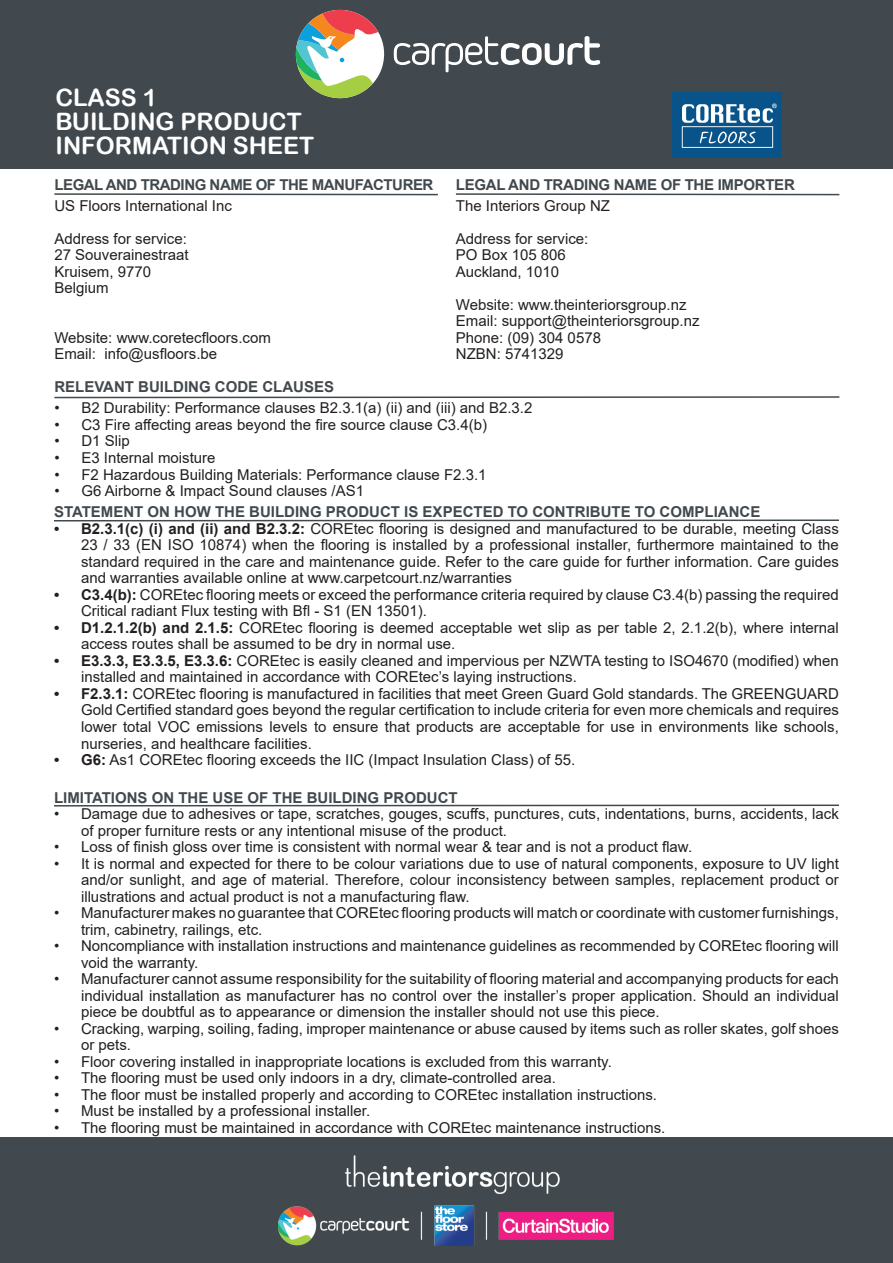
<style>
.page{position:relative;width:893px;height:1263px;background:#fff}
.page>*{position:absolute;margin:0;border:0;box-sizing:border-box;transform-origin:0 0}
.t1{font:24px "Arial Rounded MT Bold";color:#fff}
.t2{font:15px/16.5px "Arial";color:#231f20}
.t3{font:700 15px "Arial";color:#41494e}
.t4{font:700 15px "Arial";letter-spacing:-.03em;color:#41494e}
.t5{font:700 15px "Arial";letter-spacing:-.02em;color:#41494e}
.s1{font-weight:700}
</style>
<div class="page">
<div style="left:0;top:1138px;width:892px;height:125px;background:#41494e"></div>
<img style="left:278px;top:1156px;width:335px;height:89px">
<div style="left:0;top:0;width:893px;height:169px;background:#41494e"></div>
<svg style="left:394px;top:36px;width:206px;height:36px"></svg>
<div style="left:296px;top:10px;width:88px;height:88px;background:#fff;border-radius:50%"></div>
<svg style="left:296px;top:10px;width:82px;height:88px"></svg>
<svg style="left:54px;top:396px;width:786px;height:3px"></svg>
<svg style="left:54px;top:193px;width:384px;height:3px"></svg>
<svg style="left:455px;top:193px;width:385px;height:3px"></svg>
<svg style="left:54px;top:519px;width:785px;height:3px;background:#9fa3a6"></svg>
<svg style="left:54px;top:804px;width:785px;height:3px;background:#9fa3a6"></svg>
<div style="left:673px;top:93px;width:109px;height:65px;background:#07538a"></div>
<svg style="left:682px;top:104px;width:94px;height:44px"></svg>
<p class="t1" style="left:56px;top:83px;width:103px">CLASS 1</p>
<p class="t1" style="left:56px;top:107px;width:248px">BUILDING PRODUCT</p>
<p class="t1" style="left:56px;top:131px;width:260px">INFORMATION SHEET</p>
<p class="t4" style="left:54px;top:174px;width:381px">LEGAL AND TRADING NAME OF THE MANUFACTURER</p>
<p class="t2" style="left:54px;top:197px;width:179px">US Floors International Inc</p>
<p class="t2" style="left:54px;top:230px;width:134px">Address for service:</p>
<p class="t2" style="left:54px;top:247px;width:136px">27 Souverainestraat</p>
<p class="t2" style="left:54px;top:263px;width:98px">Kruisem, 9770</p>
<p class="t2" style="left:54px;top:280px;width:56px">Belgium</p>
<p class="t2" style="left:54px;top:329px;width:218px">Website: www.coretecfloors.com</p>
<p class="t2" style="left:54px;top:346px;width:164px">Email: info@usfloors.be</p>
<p class="t5" style="left:456px;top:174px;width:340px">LEGAL AND TRADING NAME OF THE IMPORTER</p>
<p class="t2" style="left:456px;top:197px;width:156px">The Interiors Group NZ</p>
<p class="t2" style="left:456px;top:230px;width:134px">Address for service:</p>
<p class="t2" style="left:456px;top:247px;width:112px">PO Box 105 806</p>
<p class="t2" style="left:456px;top:263px;width:105px">Auckland, 1010</p>
<p class="t2" style="left:456px;top:296px;width:232px">Website: www.theinteriorsgroup.nz</p>
<p class="t2" style="left:456px;top:313px;width:245px">Email: support@theinteriorsgroup.nz</p>
<p class="t2" style="left:456px;top:329px;width:147px">Phone: (09) 304 0578</p>
<p class="t2" style="left:456px;top:346px;width:109px">NZBN: 5741329</p>
<p class="t3" style="left:54px;top:377px;width:281px">RELEVANT BUILDING CODE CLAUSES</p>
<p class="t2" style="left:54px;top:400px;width:479px">• B2 Durability: Performance clauses B2.3.1(a) (ii) and (iii) and B2.3.2</p>
<p class="t2" style="left:54px;top:416px;width:434px">• C3 Fire affecting areas beyond the fire source clause C3.4(b)</p>
<p class="t2" style="left:54px;top:433px;width:77px">• D1 Slip</p>
<p class="t2" style="left:54px;top:449px;width:163px">• E3 Internal moisture</p>
<p class="t2" style="left:54px;top:466px;width:434px">• F2 Hazardous Building Materials: Performance clause F2.3.1</p>
<p class="t2" style="left:54px;top:482px;width:311px">• G6 Airborne &amp; Impact Sound clauses /AS1</p>
<p class="t3" style="left:54px;top:502px;width:708px">STATEMENT ON HOW THE BUILDING PRODUCT IS EXPECTED TO CONTRIBUTE TO COMPLIANCE</p>
<p class="t2" style="left:81px;top:520px;width:759px;text-align:justify;text-indent:-27px"><span class="s1">• B2.3.1(c) (i) and (ii) and B2.3.2:</span> COREtec flooring is designed and manufactured to be durable, meeting Class 23 / 33 (EN ISO 10874) when the flooring is installed by a professional installer, furthermore maintained to the standard required in the care and maintenance guide. Refer to the care guide for further information. Care guides and warranties available online at www.carpetcourt.nz/warranties</p>
<p class="t2" style="left:81px;top:586px;width:759px;text-indent:-27px"><span class="s1">• C3.4(b):</span> COREtec flooring meets or exceed the performance criteria required by clause C3.4(b) passing the required<br>Critical radiant Flux testing with Bfl - S1 (EN 13501).</p>
<p class="t2" style="left:81px;top:619px;width:759px;text-indent:-27px"><span class="s1">• D1.2.1.2(b) and 2.1.5:</span> COREtec flooring is deemed acceptable wet slip as per table 2, 2.1.2(b), where internal access routes shall be assumed to be dry in normal use.</p>
<p class="t2" style="left:81px;top:652px;width:759px;text-indent:-27px"><span class="s1">• E3.3.3, E3.3.5, E3.3.6:</span> COREtec is easily cleaned and impervious per NZWTA testing to ISO4670 (modified) when installed and maintained in accordance with COREtec’s laying instructions.</p>
<p class="t2" style="left:81px;top:685px;width:759px;text-align:justify;text-indent:-27px"><span class="s1">• F2.3.1:</span> COREtec flooring is manufactured in facilities that meet Green Guard Gold standards. The GREENGUARD Gold Certified standard goes beyond the regular certification to include criteria for even more chemicals and requires lower total VOC emissions levels to ensure that products are acceptable for use in environments like schools, nurseries, and healthcare facilities.</p>
<p class="t2" style="left:54px;top:751px;width:523px"><span class="s1">• G6:</span> As1 COREtec flooring exceeds the IIC (Impact Insulation Class) of 55.</p>
<p class="t3" style="left:54px;top:787px;width:405px">LIMITATIONS ON THE USE OF THE BUILDING PRODUCT</p>
<p class="t2" style="left:81px;top:805px;width:759px;text-indent:-27px">• Damage due to adhesives or tape, scratches, gouges, scuffs, punctures, cuts, indentations, burns, accidents, lack of proper furniture rests or any intentional misuse of the product.</p>
<p class="t2" style="left:54px;top:838px;width:640px">• Loss of finish gloss over time is consistent with normal wear &amp; tear and is not a product flaw.</p>
<p class="t2" style="left:81px;top:855px;width:759px;text-align:justify;text-indent:-27px">• It is normal and expected for there to be colour variations due to use of natural components, exposure to UV light and/or sunlight, and age of material. Therefore, colour inconsistency between samples, replacement product or illustrations and actual product is not a manufacturing flaw.</p>
<p class="t2" style="left:81px;top:904px;width:759px;text-indent:-27px">• Manufacturer makes no guarantee that COREtec flooring products will match or coordinate with customer furnishings, trim, cabinetry, railings, etc.</p>
<p class="t2" style="left:81px;top:937px;width:759px;text-indent:-27px">• Noncompliance with installation instructions and maintenance guidelines as recommended by COREtec flooring will void the warranty.</p>
<p class="t2" style="left:81px;top:970px;width:759px;text-align:justify;text-indent:-27px">• Manufacturer cannot assume responsibility for the suitability of flooring material and accompanying products for each individual installation as manufacturer has no control over the installer’s proper application. Should an individual piece be doubtful as to appearance or dimension the installer should not use this piece.</p>
<p class="t2" style="left:81px;top:1020px;width:759px;text-indent:-27px">• Cracking, warping, soiling, fading, improper maintenance or abuse caused by items such as roller skates, golf shoes or pets.</p>
<p class="t2" style="left:54px;top:1053px;width:559px">• Floor covering installed in inappropriate locations is excluded from this warranty.</p>
<p class="t2" style="left:54px;top:1069px;width:503px">• The flooring must be used only indoors in a dry, climate-controlled area.</p>
<p class="t2" style="left:54px;top:1086px;width:605px">• The floor must be installed properly and according to COREtec installation instructions.</p>
<p class="t2" style="left:54px;top:1102px;width:318px">• Must be installed by a professional installer.</p>
<p class="t2" style="left:54px;top:1119px;width:613px">• The flooring must be maintained in accordance with COREtec maintenance instructions.</p>
</div>
